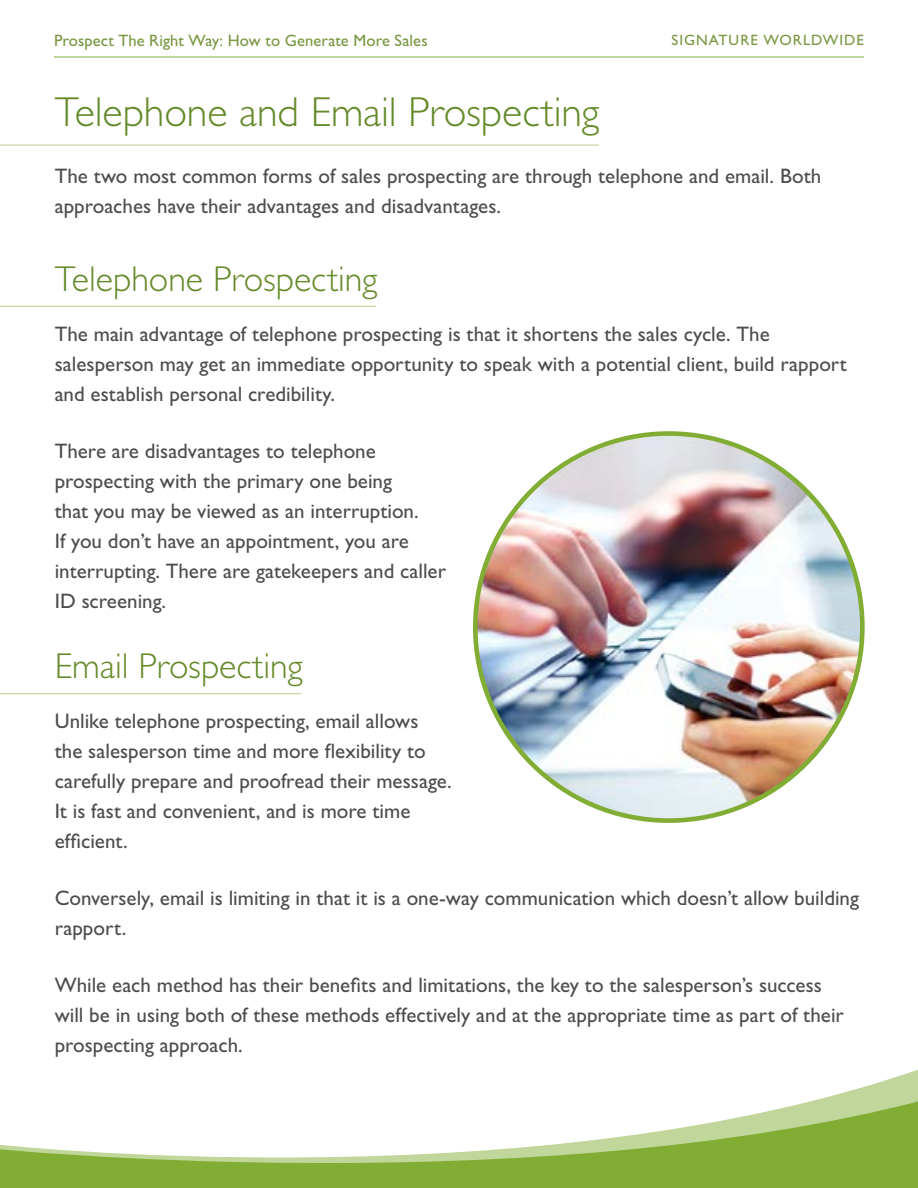
<style>
.page{position:relative;width:918px;height:1188px;background:#fff}
.page>*{position:absolute;margin:0;border:0;box-sizing:border-box;transform-origin:0 0}
.t1{font:300 42px "Gill Sans Std";letter-spacing:-.005em;color:#658a29}
.t2{font:300 36px "Gill Sans Std";color:#658a29}
.t3{font:21px/30px "Gill Sans Std";color:#4d4d4f}
.t4{font:16.5px "Gill Sans Std";letter-spacing:.005em;color:#789740}
.t5{font:15px "Gill Sans Std";letter-spacing:.065em;color:#789740}
</style>
<div class="page">
<svg style="left:816px;top:1069px;width:102px;height:31px"></svg>
<svg style="left:0;top:1100px;width:918px;height:88px"></svg>
<hr style="left:54px;top:57px;width:810px;height:1px;background:#82ad35">
<img style="left:475px;top:434px;width:387px;height:387px;border-radius:194px">
<hr style="left:0;top:145px;width:599px;height:1px;background:#bad091">
<hr style="left:0;top:306px;width:376px;height:1px;background:#bad091">
<hr style="left:0;top:693px;width:301px;height:1px;background:#bad091">
<p class="t4" style="left:54px;top:31px;width:375px">Prospect The Right Way: How to Generate More Sales</p>
<p class="t5" style="left:671px;top:31px;width:194px">SIGNATURE WORLDWIDE</p>
<h1 class="t1" style="left:55px;top:88px;width:546px">Telephone and Email Prospecting</h1>
<p class="t3" style="left:55px;top:161px;width:768px">The two most common forms of sales prospecting are through telephone and email. Both approaches have their advantages and disadvantages.</p>
<h2 class="t2" style="left:55px;top:258px;width:324px">Telephone Prospecting</h2>
<p class="t3" style="left:55px;top:319px;width:794px">The main advantage of telephone prospecting is that it shortens the sales cycle. The salesperson may get an immediate opportunity to speak with a potential client, build rapport and establish personal credibility.</p>
<p class="t3" style="left:55px;top:436px;width:393px">There are disadvantages to telephone prospecting with the primary one being<br>that you may be viewed as an interruption.<br>If you don’t have an appointment, you are interrupting. There are gatekeepers and caller ID screening.</p>
<h2 class="t2" style="left:55px;top:646px;width:250px">Email Prospecting</h2>
<p class="t3" style="left:55px;top:706px;width:399px">Unlike telephone prospecting, email allows<br>the salesperson time and more flexibility to carefully prepare and proofread their message.<br>It is fast and convenient, and is more time efficient.</p>
<p class="t3" style="left:55px;top:883px;width:806px">Conversely, email is limiting in that it is a one-way communication which doesn’t allow building rapport.</p>
<p class="t3" style="left:55px;top:970px;width:791px">While each method has their benefits and limitations, the key to the salesperson’s success will be in using both of these methods effectively and at the appropriate time as part of their prospecting approach.</p>
</div>
